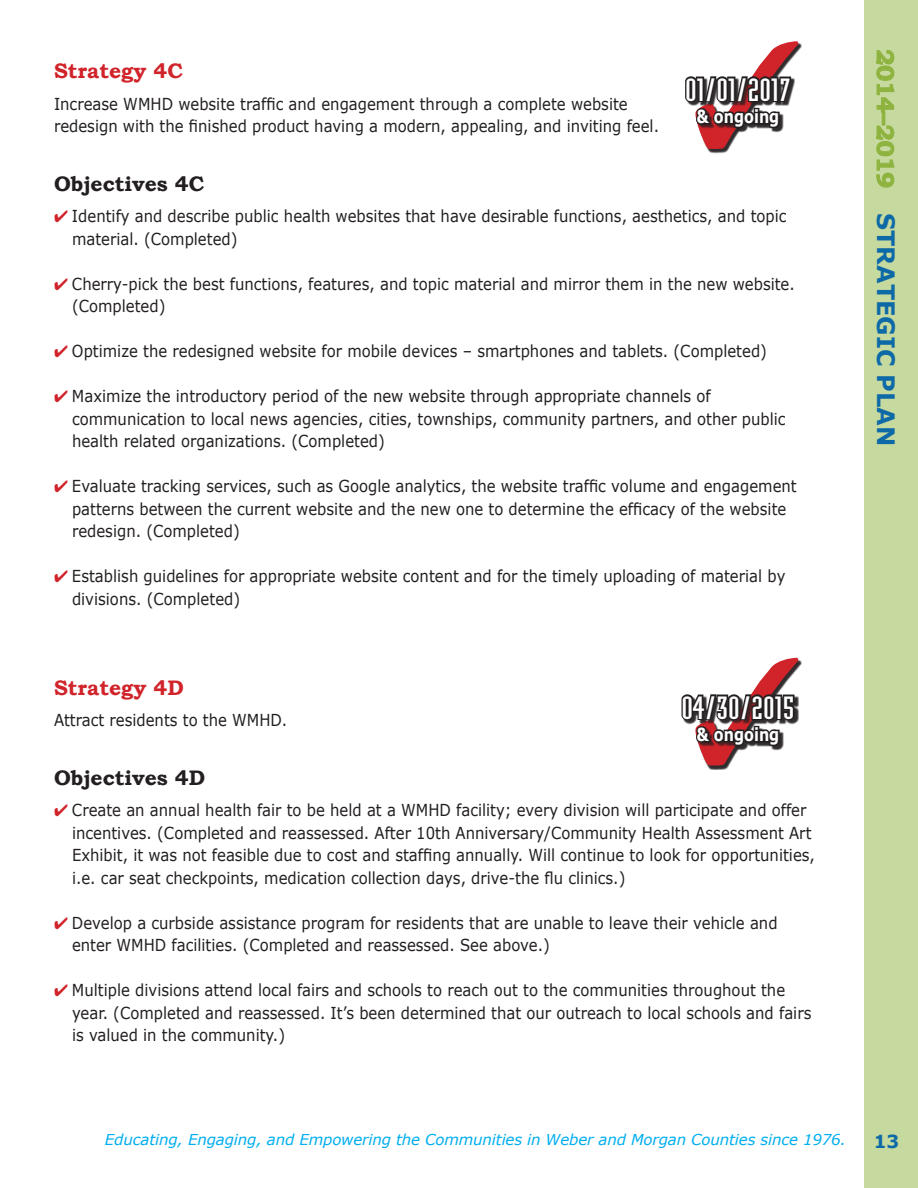
<style>
.page{position:relative;width:918px;height:1188px;background:#fff}
.page>*{position:absolute;margin:0;border:0;box-sizing:border-box;transform-origin:0 0}
.t1{font:31.5px "Industria Solid";color:#fff;scale:1.25 1}
.t2{font:700 24px "Verdana";color:#0e6aa7}
.Objective{font:700 21px "Bookman Old Style";color:#231f20}
.Strategy{font:700 21px "Bookman Old Style";color:#d1232a}
.t3{font:700 18px "Verdana";color:#fff;scale:.8 1}
.t4{font:700 18px "Verdana";color:#0e6aa7}
.bulleted_body{font:16.5px/22.5px "Verdana";color:#231f20;scale:.9 1}
.body{font:16.5px/22.5px "Verdana";color:#231f20;scale:.9 1}
.t5{font:italic 15px "Verdana";letter-spacing:-.01em;color:#00aeef}
.s1{color:#d1232a}
.s2{font-family:"Bookman Old Style";color:#8eb33e}
</style>
<div class="page">
<div style="left:697px;top:43px;width:105px;height:111px;background:#231f20;opacity:.75"></div>
<div style="left:687px;top:78px;width:108px;height:54px;background:#231f20;opacity:.75"></div>
<svg style="left:685px;top:75px;width:108px;height:55px"></svg>
<div style="left:697px;top:660px;width:105px;height:110px;background:#231f20;opacity:.75"></div>
<div style="left:683px;top:696px;width:116px;height:54px;background:#231f20;opacity:.75"></div>
<svg style="left:681px;top:693px;width:115px;height:55px"></svg>
<div style="left:864px;top:0;width:54px;height:1188px;background:#c6d99e"></div>
<svg style="left:876px;top:50px;width:19px;height:138px"></svg>
<p class="Strategy" style="left:54px;top:58px;width:130px">Strategy 4C</p>
<p class="body" style="left:54px;top:92px;width:674px">Increase WMHD website traffic and engagement through a complete website redesign with the finished product having a modern, appealing, and inviting feel.</p>
<p class="t3" style="left:690px;top:104px;width:143px"><span class="s1">✓</span>&amp; ongoing</p>
<p class="t1" style="left:685px;top:72px;width:86px">01/01/2017</p>
<p class="Objective" style="left:54px;top:171px;width:152px">Objectives 4C</p>
<p class="bulleted_body" style="left:72px;top:205px;width:796px;text-indent:-18px"><span class="s1">✔</span> Identify and describe public health websites that have desirable functions, aesthetics, and topic material. (Completed)</p>
<p class="bulleted_body" style="left:72px;top:272px;width:805px;text-indent:-18px"><span class="s1">✔</span> Cherry-pick the best functions, features, and topic material and mirror them in the new website. (Completed)</p>
<p class="bulleted_body" style="left:54px;top:340px;width:794px"><span class="s1">✔</span> Optimize the redesigned website for mobile devices – smartphones and tablets. (Completed)</p>
<p class="bulleted_body" style="left:72px;top:385px;width:795px;text-indent:-18px"><span class="s1">✔</span> Maximize the introductory period of the new website through appropriate channels of communication to local news agencies, cities, townships, community partners, and other public health related organizations. (Completed)</p>
<p class="bulleted_body" style="left:72px;top:475px;width:807px;text-indent:-18px"><span class="s1">✔</span> Evaluate tracking services, such as Google analytics, the website traffic volume and engagement patterns between the current website and the new one to determine the efficacy of the website redesign. (Completed)</p>
<p class="bulleted_body" style="left:72px;top:565px;width:794px;text-indent:-18px"><span class="s1">✔</span> Establish guidelines for appropriate website content and for the timely uploading of material by divisions. (Completed)</p>
<p class="Strategy" style="left:54px;top:675px;width:131px">Strategy 4D</p>
<p class="body" style="left:54px;top:709px;width:260px">Attract residents to the WMHD.</p>
<p class="t3" style="left:690px;top:722px;width:143px"><span class="s1">✓</span>&amp; ongoing</p>
<p class="t1" style="left:682px;top:690px;width:92px">04/30/2015</p>
<p class="Objective" style="left:54px;top:765px;width:153px">Objectives 4D</p>
<p class="bulleted_body" style="left:72px;top:799px;width:827px;text-indent:-18px"><span class="s1">✔</span> Create an annual health fair to be held at a WMHD facility; every division will participate and offer incentives. (Completed and reassessed. After 10th Anniversary/Community Health Assessment Art Exhibit, it was not feasible due to cost and staffing annually. Will continue to look for opportunities, i.e. car seat checkpoints, medication collection days, drive-the flu clinics.)</p>
<p class="bulleted_body" style="left:72px;top:911px;width:785px;text-indent:-18px"><span class="s1">✔</span> Develop a curbside assistance program for residents that are unable to leave their vehicle and enter WMHD facilities. (Completed and reassessed. See above.)</p>
<p class="bulleted_body" style="left:72px;top:979px;width:823px;text-indent:-18px"><span class="s1">✔</span> Multiple divisions attend local fairs and schools to reach out to the communities throughout the year. (Completed and reassessed. It’s been determined that our outreach to local schools and fairs is valued in the community.)</p>
<p class="t2" style="left:903px;top:50px;width:398px;rotate:90deg"><span class="s2">2014–2019</span> STRATEGIC PLAN</p>
<p class="t5" style="left:105px;top:1130px;width:743px">Educating, Engaging, and Empowering the Communities in Weber and Morgan Counties since 1976.</p>
<p class="t4" style="left:874px;top:1128px;width:27px">13</p>
</div>
